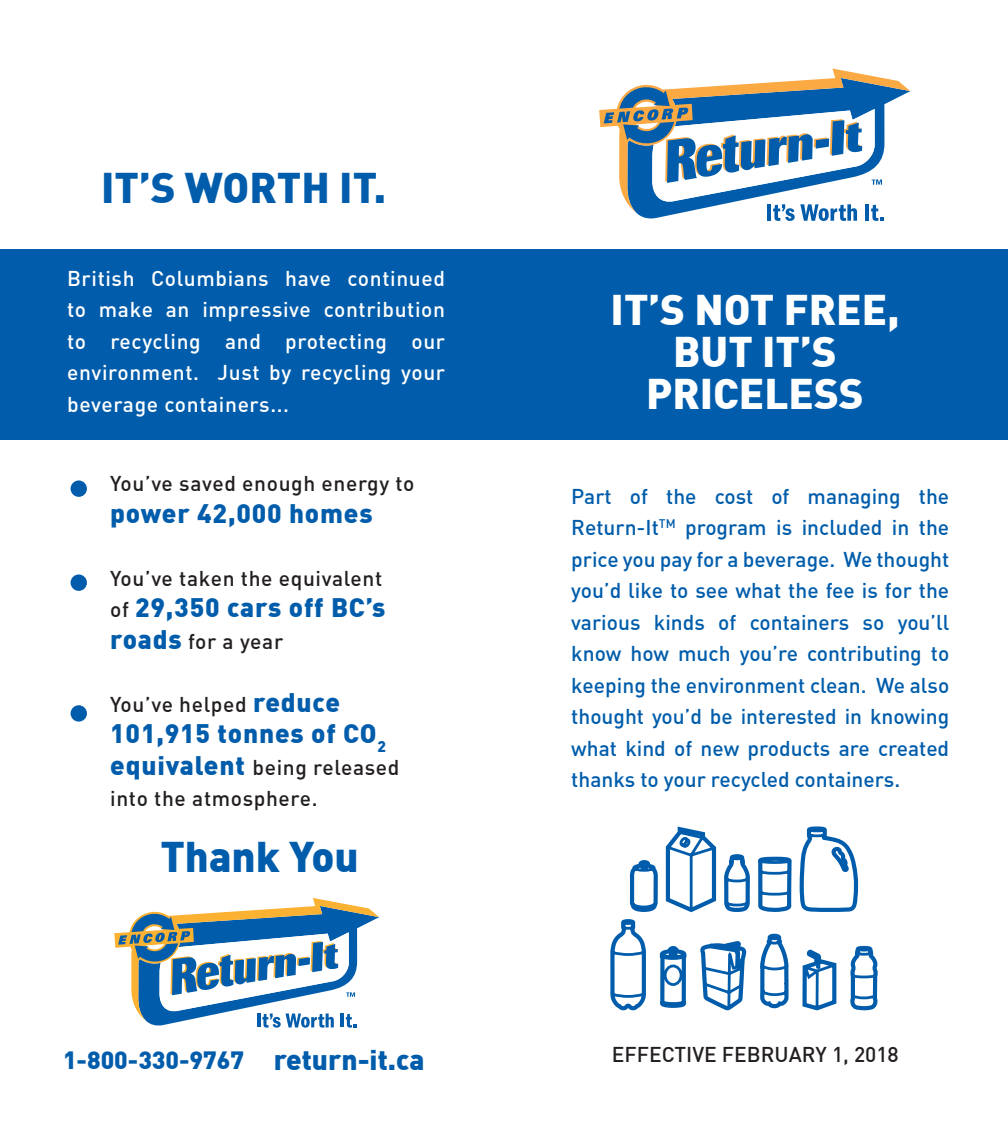
<style>
.page{position:relative;width:1008px;height:1134px;background:#fff}
.page>*{position:absolute;margin:0;border:0;box-sizing:border-box;transform-origin:0 0}
.t1{font:900 42px/42px "DIN";color:#fff;text-align:center}
.t2{font:900 42px "DIN";color:#015dab}
.t3{font:900 28px "DIN";color:#015dab}
.t4{font:900 26.25px "DIN";letter-spacing:.03em;color:#015dab}
.t5{font:900 24.5px "DIN";color:#015dab}
.t6{font:500 21px/31.5px "DIN";color:#015dab;text-align:justify}
.t7{font:500 21px/31.5px "DIN";letter-spacing:.03em;color:#fff;text-align:justify}
.t8{font:500 21px/31.5px "DIN";letter-spacing:.03em;color:#231f20}
.t9{font:500 21px "DIN";color:#231f20}
.s1{font-weight:500;font-size:21px;color:#231f20}
.s2{font-weight:900;font-size:26.25px;color:#015dab}
</style>
<div class="page">
<svg style="left:659px;top:946px;width:28px;height:62px"></svg>
<svg style="left:610px;top:919px;width:36px;height:91px"></svg>
<svg style="left:850px;top:946px;width:28px;height:64px"></svg>
<svg style="left:802px;top:950px;width:35px;height:60px"></svg>
<svg style="left:700px;top:941px;width:46px;height:69px"></svg>
<svg style="left:757px;top:856px;width:35px;height:153px"></svg>
<svg style="left:724px;top:854px;width:26px;height:58px"></svg>
<svg style="left:800px;top:826px;width:58px;height:86px"></svg>
<svg style="left:665px;top:827px;width:52px;height:85px"></svg>
<svg style="left:630px;top:860px;width:28px;height:52px"></svg>
<div style="left:0;top:249px;width:1008px;height:191px;background:#015dab"></div>
<svg style="left:114px;top:898px;width:265px;height:130px"></svg>
<svg style="left:599px;top:69px;width:311px;height:152px"></svg>
<div style="left:71px;top:481px;width:15px;height:15px;background:#015dab;border-radius:50%"></div>
<div style="left:71px;top:480px;width:16px;height:17px;border:2px solid #015dab;border-radius:50%"></div>
<div style="left:71px;top:706px;width:15px;height:15px;background:#015dab;border-radius:50%"></div>
<div style="left:71px;top:705px;width:16px;height:17px;border:2px solid #015dab;border-radius:50%"></div>
<div style="left:71px;top:575px;width:15px;height:15px;background:#015dab;border-radius:50%"></div>
<div style="left:71px;top:574px;width:16px;height:17px;border:2px solid #015dab;border-radius:50%"></div>
<h1 class="t2" style="left:101px;top:160px;width:287px">IT’S WORTH IT.</h1>
<p class="t7" style="left:67px;top:262px;width:380px">British Columbians have continued to make an impressive contribution to recycling and protecting our environment. Just by recycling your beverage containers...</p>
<p class="t8" style="left:110px;top:467px;width:306px">You’ve saved enough energy to</p>
<p class="t4" style="left:110px;top:496px;width:264px">power 42,000 homes</p>
<p class="t8" style="left:110px;top:562px;width:273px">You’ve taken the equivalent</p>
<p class="t4" style="left:110px;top:590px;width:277px"><span class="s1">of</span> 29,350 cars off BC’s</p>
<p class="t8" style="left:110px;top:625px;width:175px"><span class="s2">roads</span> for a year</p>
<p class="t8" style="left:110px;top:688px;width:231px">You’ve helped <span class="s2">reduce</span></p>
<p class="t4" style="left:110px;top:716px;width:277px">101,915 tonnes of CO<sub>2</sub></p>
<p class="t8" style="left:110px;top:751px;width:291px"><span class="s2">equivalent</span> being released into the atmosphere.</p>
<h1 class="t2" style="left:160px;top:829px;width:200px">Thank You</h1>
<p class="t5" style="left:63px;top:1043px;width:183px">1-800-330-9767</p>
<h2 class="t3" style="left:274px;top:1042px;width:152px">return-it.ca</h2>
<h1 class="t1" style="left:611px;top:287px;width:290px">IT’S NOT FREE,<br>BUT IT’S<br>PRICELESS</h1>
<p class="t6" style="left:571px;top:480px;width:380px">Part of the cost of managing the Return-It<sup>TM</sup> program is included in the price you pay for a beverage. We thought you’d like to see what the fee is for the various kinds of containers so you’ll know how much you’re contributing to keeping the environment clean. We also thought you’d be interested in knowing what kind of new products are created thanks to your recycled containers.</p>
<p class="t9" style="left:612px;top:1041px;width:289px">EFFECTIVE FEBRUARY 1, 2018</p>
</div>
